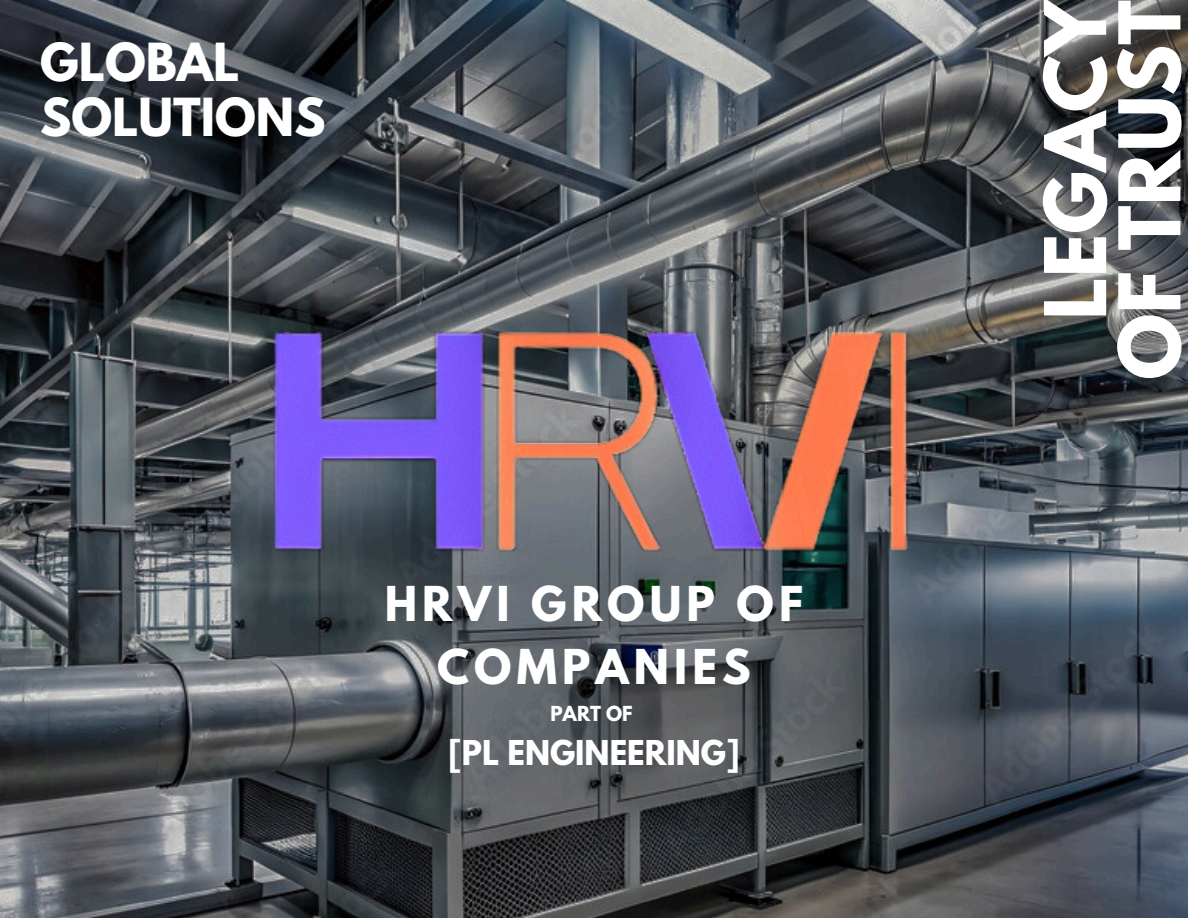
<style>
.page{position:relative;width:1188px;height:918px;background:#fff}
.page>*{position:absolute;margin:0;border:0;box-sizing:border-box;transform-origin:0 0}
.t1{font:700 75.3px/74.2px "League Spartan";color:#fff;text-align:right}
.t2{font:700 46.5px/55.2px "League Spartan";color:#fff}
.t3{font:700 42.6px/63px "League Spartan";letter-spacing:.12em;color:#fff;text-align:center}
.t4{font:700 30.3px "League Spartan";color:#fff}
.t5{font:700 18.3px "League Spartan";color:#fff}
</style>
<div class="page">
<img style="left:0;top:0;width:1188px;height:918px">
<img style="left:0;top:265px;width:1188px;height:417px">
<h1 class="t2" style="left:40px;top:41px;width:287px">GLOBAL<br>SOLUTIONS</h1>
<p class="t3" style="left:385px;top:578px;width:420px">HRVI GROUP OF<br>COMPANIES</p>
<h2 class="t5" style="left:550px;top:705px;width:84px">PART OF</h2>
<p class="t4" style="left:448px;top:738px;width:293px">[PL ENGINEERING]</p>
<h2 class="t1" style="left:1048px;top:380px;width:386px;rotate:-90deg">LEGACY<br>OF TRUST</h2>
</div>
